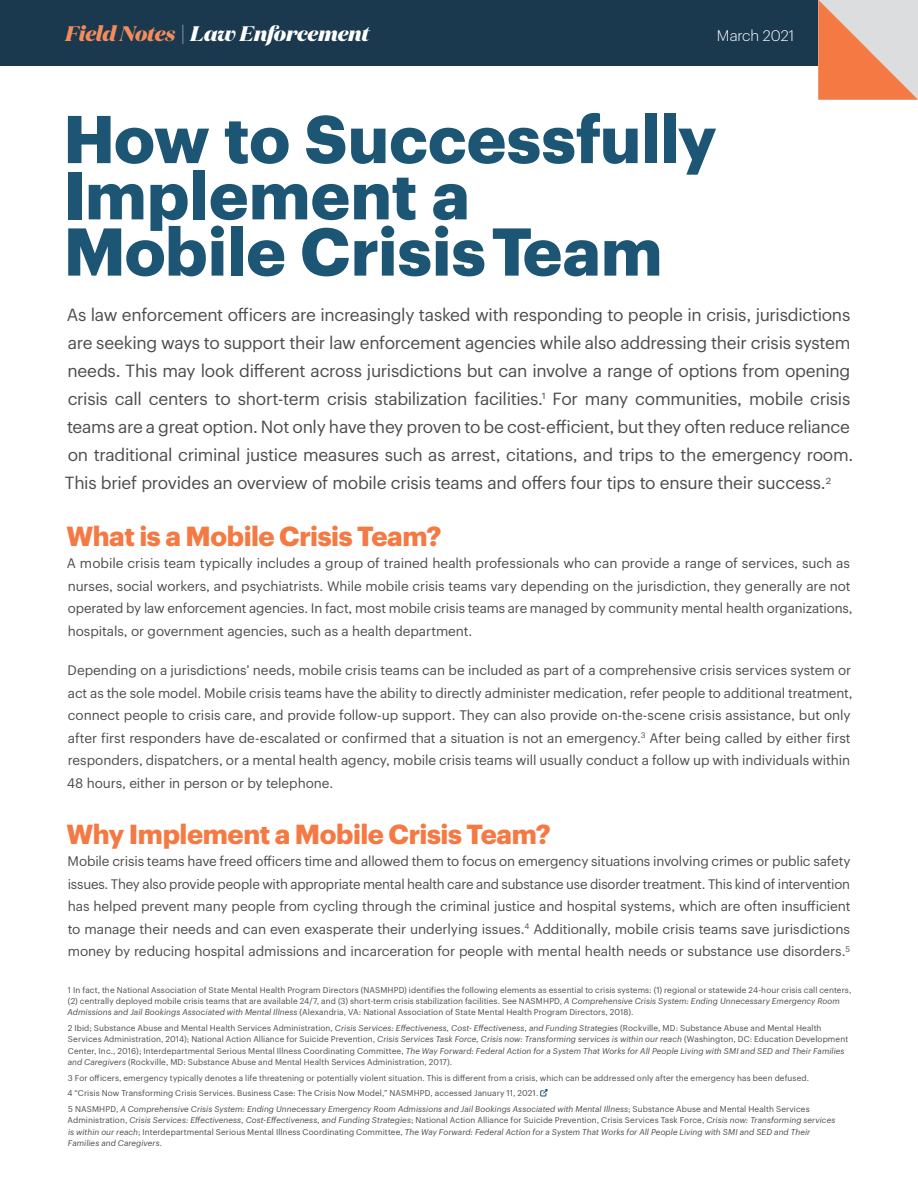
<style>
.page{position:relative;width:918px;height:1188px;background:#fff}
.page>*{position:absolute;margin:0;border:0;box-sizing:border-box;transform-origin:0 0}
.H1_Graphic_Bold_Blue{font:700 66px/56.2px "Graphik Alt";color:#1d5574}
.H2_Graphik_Bold_Oran{font:700 27px "Graphik Alt";letter-spacing:-.015em;color:#f47943}
.H4_Graphik_Bold{font:italic 800 21px "Domaine Display";letter-spacing:-.005em;color:#fff}
.P1_Graphik_Dek{font:17.25px/28.2px "Graphik Alt";letter-spacing:-.015em;color:#4b4c4d}
.H4_Graphik_Bold-2{font:300 15px "Graphik Alt";color:#fff}
.P2_Graphik_Text_Larg{font:13.5px/22.5px "Graphik Alt";letter-spacing:-.005em;color:#4b4c4d}
.P4_Footnote_Credit{font:8.25px/11.2px "Graphik Alt";letter-spacing:.01em;color:#4b4c4d}
.P4_Footnote_Credit-2{font:italic 8.25px/11.2px "Graphik Alt";letter-spacing:.005em;color:#4b4c4d}
.s1{color:#f58c5b}
.s2{font-family:"Graphik Alt";font-weight:300;font-style:normal;color:#8295a9}
.s3{font-style:italic}
.s4{font-style:normal}
</style>
<div class="page">
<svg style="left:540px;top:1089px;width:8px;height:8px"></svg>
<div style="left:0;top:0;width:918px;height:66px;background:#1a394f"></div>
<svg style="left:818px;top:0;width:100px;height:100px;background:#e7ab91"></svg>
<p class="H4_Graphik_Bold" style="left:65px;top:20px;width:306px"><span class="s1">Field Notes</span> <span class="s2">|</span> Law Enforcement</p>
<p class="H4_Graphik_Bold-2" style="left:717px;top:25px;width:79px">March 2021</p>
<p class="H1_Graphic_Bold_Blue" style="left:63px;top:105px;width:655px">How to Successfully<br>Implement a<br>Mobile Crisis Team</p>
<p class="P1_Graphik_Dek" style="left:65px;top:299px;width:790px">As law enforcement officers are increasingly tasked with responding to people in crisis, jurisdictions are seeking ways to support their law enforcement agencies while also addressing their crisis system needs. This may look different across jurisdictions but can involve a range of options from opening crisis call centers to short-term crisis stabilization facilities.<sup>1</sup> For many communities, mobile crisis teams are a great option. Not only have they proven to be cost-efficient, but they often reduce reliance on traditional criminal justice measures such as arrest, citations, and trips to the emergency room.<br>This brief provides an overview of mobile crisis teams and offers four tips to ensure their success.<sup>2</sup></p>
<p class="H2_Graphik_Bold_Oran" style="left:66px;top:515px;width:376px">What is a Mobile Crisis Team?</p>
<p class="P2_Graphik_Text_Larg" style="left:67px;top:551px;width:787px">A mobile crisis team typically includes a group of trained health professionals who can provide a range of services, such as nurses, social workers, and psychiatrists. While mobile crisis teams vary depending on the jurisdiction, they generally are not operated by law enforcement agencies. In fact, most mobile crisis teams are managed by community mental health organizations, hospitals, or government agencies, such as a health department.</p>
<p class="P2_Graphik_Text_Larg" style="left:67px;top:658px;width:788px">Depending on a jurisdictions’ needs, mobile crisis teams can be included as part of a comprehensive crisis services system or act as the sole model. Mobile crisis teams have the ability to directly administer medication, refer people to additional treatment, connect people to crisis care, and provide follow-up support. They can also provide on-the-scene crisis assistance, but only after first responders have de-escalated or confirmed that a situation is not an emergency.<sup>3</sup> After being called by either first responders, dispatchers, or a mental health agency, mobile crisis teams will usually conduct a follow up with individuals within 48 hours, either in person or by telephone.</p>
<p class="H2_Graphik_Bold_Oran" style="left:66px;top:813px;width:486px">Why Implement a Mobile Crisis Team?</p>
<p class="P2_Graphik_Text_Larg" style="left:68px;top:849px;width:785px;text-align:justify">Mobile crisis teams have freed officers time and allowed them to focus on emergency situations involving crimes or public safety issues. They also provide people with appropriate mental health care and substance use disorder treatment. This kind of intervention has helped prevent many people from cycling through the criminal justice and hospital systems, which are often insufficient to manage their needs and can even exasperate their underlying issues.<sup>4</sup> Additionally, mobile crisis teams save jurisdictions money by reducing hospital admissions and incarceration for people with mental health needs or substance use disorders.<sup>5</sup></p>
<p class="P4_Footnote_Credit" style="left:68px;top:984px;width:785px">1 In fact, the National Association of State Mental Health Program Directors (NASMHPD) identifies the following elements as essential to crisis systems: (1) regional or statewide 24-hour crisis call centers, (2) centrally deployed mobile crisis teams that are available 24/7, and (3) short-term crisis stabilization facilities. See NASMHPD, <span class="s3">A Comprehensive Crisis System: Ending Unnecessary Emergency Room<br>Admissions and Jail Bookings Associated with Mental Illness</span> (Alexandria, VA: National Association of State Mental Health Program Directors, 2018).</p>
<p class="P4_Footnote_Credit" style="left:68px;top:1022px;width:782px">2 Ibid; Substance Abuse and Mental Health Services Administration, <span class="s3">Crisis Services: Effectiveness, Cost- Effectiveness, and Funding Strategies</span> (Rockville, MD: Substance Abuse and Mental Health Services Administration, 2014); National Action Alliance for Suicide Prevention, <span class="s3">Crisis Services Task Force, Crisis now: Transforming services is within our reach</span> (Washington, DC: Education Development Center, Inc., 2016); Interdepartmental Serious Mental Illness Coordinating Committee, <span class="s3">The Way Forward: Federal Action for a System That Works for All People Living with SMI and SED and Their Families and Caregivers</span> (Rockville, MD: Substance Abuse and Mental Health Services Administration, 2017).</p>
<p class="P4_Footnote_Credit" style="left:68px;top:1071px;width:743px">3 For officers, emergency typically denotes a life threatening or potentially violent situation. This is different from a crisis, which can be addressed only after the emergency has been defused.</p>
<p class="P4_Footnote_Credit" style="left:67px;top:1087px;width:472px">4 “Crisis Now Transforming Crisis Services. Business Case: The Crisis Now Model,” NASMHPD, accessed January 11, 2021.</p>
<p class="P4_Footnote_Credit-2" style="left:68px;top:1103px;width:769px"><span class="s4">5 NASMHPD,</span> A Comprehensive Crisis System: Ending Unnecessary Emergency Room Admissions and Jail Bookings Associated with Mental Illness<span class="s4">; Substance Abuse and Mental Health Services Administration,</span> Crisis Services: Effectiveness, Cost-Effectiveness, and Funding Strategies<span class="s4">; National Action Alliance for Suicide Prevention, Crisis Services Task Force,</span> Crisis now: Transforming services is within our reach<span class="s4">; Interdepartmental Serious Mental Illness Coordinating Committee,</span> The Way Forward: Federal Action for a System That Works for All People Living with SMI and SED and Their Families and Caregivers<span class="s4">.</span></p>
</div>
